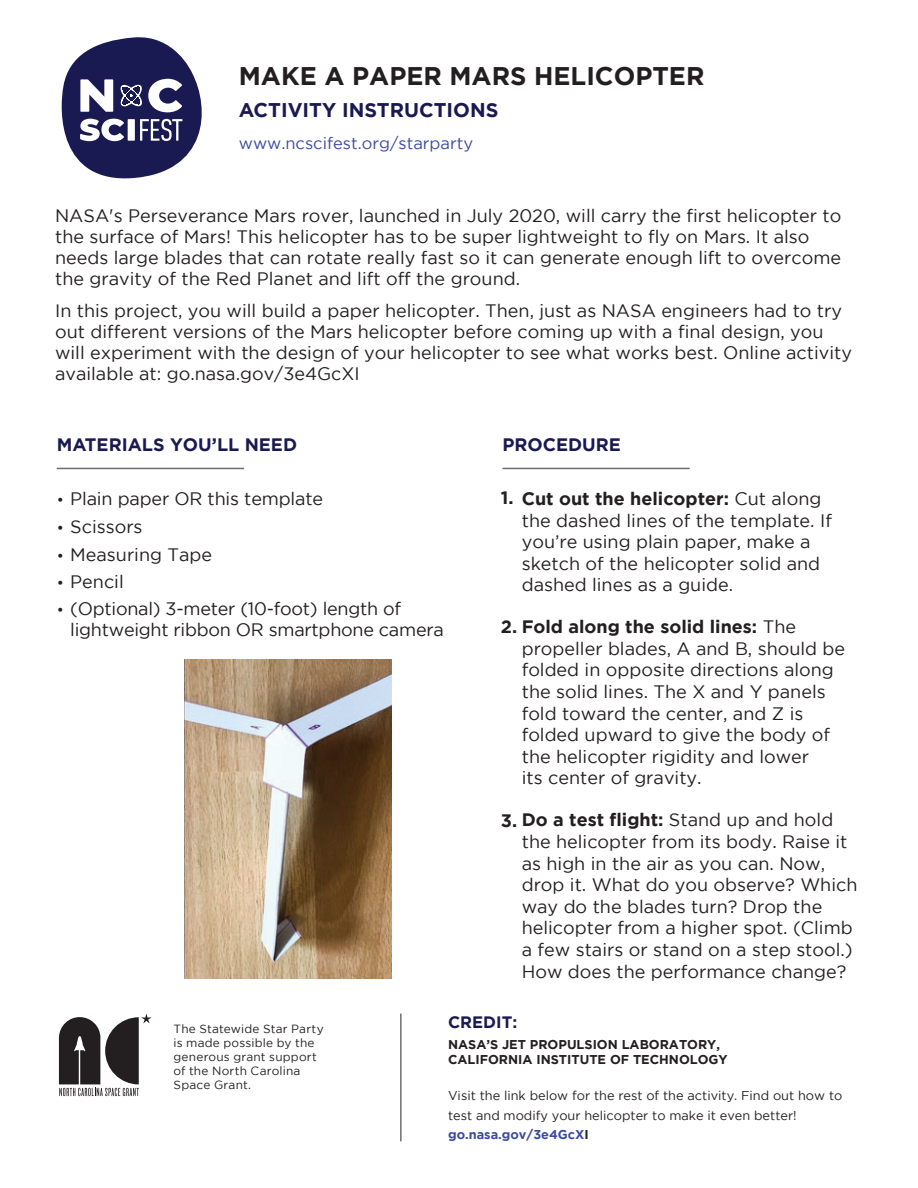
<style>
.page{position:relative;width:918px;height:1188px;background:#fff}
.page>*{position:absolute;margin:0;border:0;box-sizing:border-box;transform-origin:0 0}
.t1{font:700 25.5px "Gotham";color:#231f20}
.t2{font:700 19.8px "Gotham";color:#1a1a52}
.t3{font:18px/21.6px "Gotham";color:#231f20}
.t4{font:700 18px "Gotham";color:#1a1a52}
.t5{font:16.5px "Gotham";color:#3b4ba0}
.t6{font:700 16.5px "Gotham";color:#1a1a52}
.t7{font:12.75px/19.5px "Gotham";color:#231f20}
.t8{font:700 12.75px/15.3px "Gotham";color:#231f20}
.t9{font:11.85px/14.2px "Gotham";letter-spacing:.02em;color:#231f20}
.s1{font-size:15px}
.s2{font-weight:700}
.s3{font-weight:700;color:#3b4ba0}
</style>
<div class="page">
<svg style="left:61px;top:37px;width:141px;height:142px"></svg>
<hr style="left:57px;top:468px;width:187px;height:1px;background:#6c6d70">
<img style="left:185px;top:660px;width:207px;height:319px">
<hr style="left:502px;top:468px;width:188px;height:1px;background:#6c6d70">
<hr style="left:400px;top:1014px;width:2px;height:127px;background:#6c6d70">
<svg style="left:59px;top:1014px;width:93px;height:82px"></svg>
<h1 class="t1" style="left:239px;top:61px;width:467px">MAKE A PAPER MARS HELICOPTER</h1>
<p class="t2" style="left:239px;top:98px;width:261px">ACTIVITY INSTRUCTIONS</p>
<p class="t5" style="left:239px;top:135px;width:236px">www.ncscifest.org/starparty</p>
<p class="t3" style="left:55px;top:205px;width:788px;line-height:21px">NASA's Perseverance Mars rover, launched in July 2020, will carry the first helicopter to the surface of Mars! This helicopter has to be super lightweight to fly on Mars. It also needs large blades that can rotate really fast so it can generate enough lift to overcome the gravity of the Red Planet and lift off the ground.</p>
<p class="t3" style="left:55px;top:299px;width:799px;line-height:21.1px">In this project, you will build a paper helicopter. Then, just as NASA engineers had to try out different versions of the Mars helicopter before coming up with a final design, you will experiment with the design of your helicopter to see what works best. Online activity available at: go.nasa.gov/3e4GcXI</p>
<p class="t4" style="left:57px;top:435px;width:242px">MATERIALS YOU’LL NEED</p>
<p class="t4" style="left:502px;top:435px;width:120px">PROCEDURE</p>
<p class="t3" style="left:57px;top:488px;width:268px"><span class="s1">•</span> Plain paper OR this template</p>
<p class="t3" style="left:57px;top:516px;width:87px"><span class="s1">•</span> Scissors</p>
<p class="t3" style="left:57px;top:543px;width:157px"><span class="s1">•</span> Measuring Tape</p>
<p class="t3" style="left:57px;top:571px;width:69px"><span class="s1">•</span> Pencil</p>
<p class="t3" style="left:70px;top:597px;width:375px;text-indent:-14px"><span class="s1">•</span> (Optional) 3-meter (10-foot) length of lightweight ribbon OR smartphone camera</p>
<p class="t3" style="left:522px;top:488px;width:312px;text-indent:-21px"><span class="s2">1. Cut out the helicopter:</span> Cut along the dashed lines of the template. If you’re using plain paper, make a sketch of the helicopter solid and dashed lines as a guide.</p>
<p class="t3" style="left:522px;top:616px;width:325px;text-indent:-21px"><span class="s2">2. Fold along the solid lines:</span> The propeller blades, A and B, should be folded in opposite directions along the solid lines. The X and Y panels fold toward the center, and Z is folded upward to give the body of the helicopter rigidity and lower<br>its center of gravity.</p>
<p class="t3" style="left:522px;top:809px;width:337px;text-indent:-21px"><span class="s2">3. Do a test flight:</span> Stand up and hold the helicopter from its body. Raise it as high in the air as you can. Now, drop it. What do you observe? Which way do the blades turn? Drop the helicopter from a higher spot. (Climb a few stairs or stand on a step stool.)<br>How does the performance change?</p>
<p class="t9" style="left:174px;top:1021px;width:152px">The Statewide Star Party is made possible by the generous grant support of the North Carolina<br>Space Grant.</p>
<p class="t6" style="left:448px;top:1012px;width:71px">CREDIT:</p>
<p class="t8" style="left:448px;top:1036px;width:281px">NASA’S JET PROPULSION LABORATORY,<br>CALIFORNIA INSTITUTE OF TECHNOLOGY</p>
<p class="t7" style="left:448px;top:1086px;width:396px">Visit the link below for the rest of the activity. Find out how to test and modify your helicopter to make it even better! <span class="s3">go.nasa.gov/3e4GcX</span><span class="s2">I</span></p>
</div>
